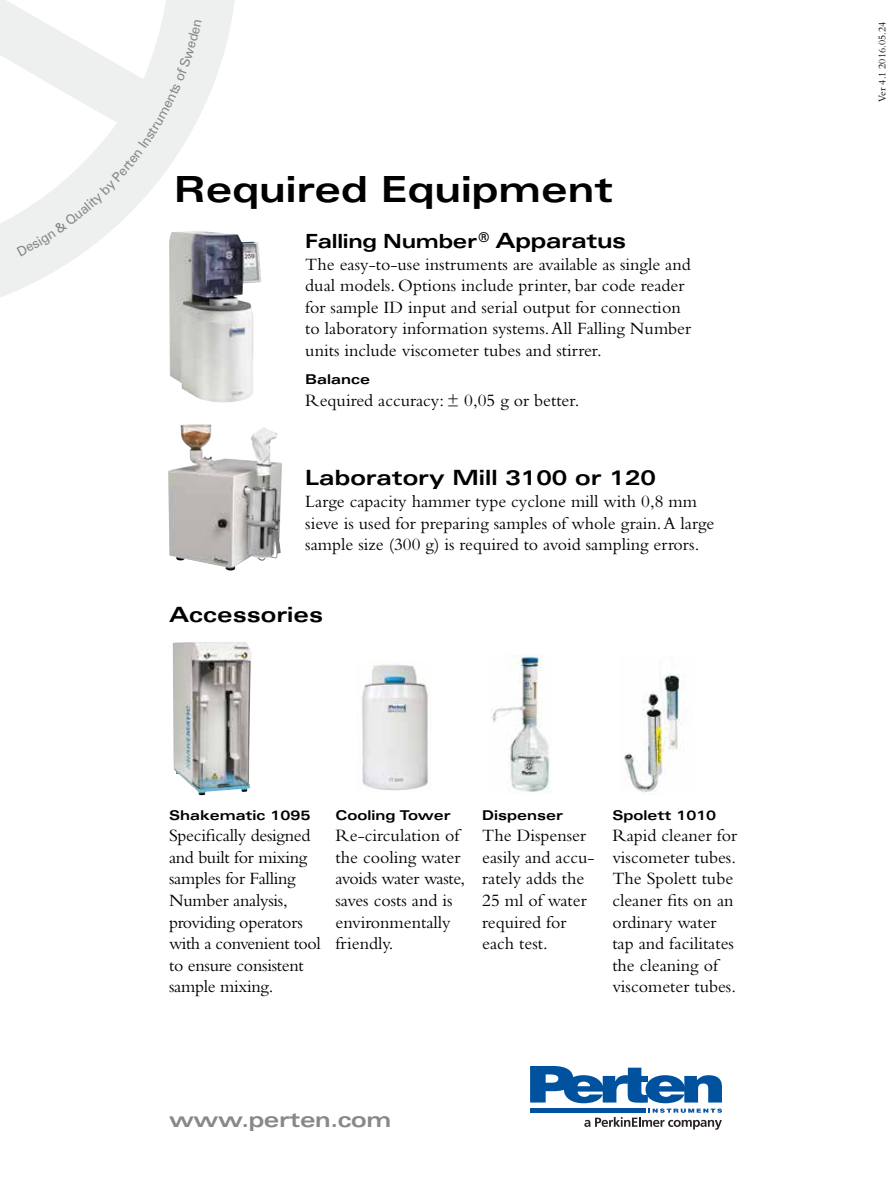
<style>
.page{position:relative;width:893px;height:1191px;background:#fff}
.page>*{position:absolute;margin:0;border:0;box-sizing:border-box;transform-origin:0 0}
.t1{font:700 expanded 36px "Univers";color:#000}
.t2{font:700 expanded 21px "Univers";color:#000}
.t3{font:700 expanded 21px "Univers";letter-spacing:-.02em;color:#87888a}
.t4{font:700 expanded 19.5px "Univers";letter-spacing:-.015em;color:#000}
.t5{font:18px/21.6px "Bembo";color:#000}
.t6{font:700 expanded 13.5px "Univers";color:#000}
.t7{font:10.5px "Bembo";color:#000}
.s1{font-size:21px}
</style>
<div class="page">
<svg style="left:0;top:0;width:235px;height:297px"></svg>
<img style="left:491px;top:654px;width:59px;height:139px">
<img style="left:624px;top:673px;width:61px;height:121px">
<img style="left:172px;top:642px;width:80px;height:153px">
<img style="left:168px;top:424px;width:114px;height:146px">
<svg style="left:530px;top:1066px;width:192px;height:63px"></svg>
<img style="left:169px;top:231px;width:92px;height:171px">
<img style="left:362px;top:661px;width:67px;height:129px">
<svg style="left:17px;top:19px;width:185px;height:237px"></svg>
<h1 class="t1" style="left:174px;top:168px;width:441px">Required Equipment</h1>
<p class="t4" style="left:305px;top:230px;width:322px">Falling Number<sup>®</sup> <span class="s1">Apparatus</span></p>
<p class="t5" style="left:305px;top:253px;width:387px">The easy-to-use instruments are available as single and dual models. Options include printer, bar code reader for sample ID input and serial output for connection to laboratory information systems. All Falling Number units include viscometer tubes and stirrer.</p>
<p class="t6" style="left:305px;top:372px;width:67px">Balance</p>
<p class="t5" style="left:305px;top:389px;width:276px">Required accuracy: ± 0,05 g or better.</p>
<p class="t2" style="left:305px;top:466px;width:352px">Laboratory Mill 3100 or 120</p>
<p class="t5" style="left:305px;top:490px;width:411px">Large capacity hammer type cyclone mill with 0,8 mm sieve is used for preparing samples of whole grain. A large sample size (300 g) is required to avoid sampling errors.</p>
<p class="t2" style="left:169px;top:603px;width:156px">Accessories</p>
<p class="t6" style="left:169px;top:807px;width:143px">Shakematic 1095</p>
<p class="t5" style="left:169px;top:824px;width:153px">Specifically designed and built for mixing samples for Falling<br>Number analysis, providing operators with a convenient tool to ensure consistent sample mixing.</p>
<p class="t6" style="left:335px;top:807px;width:117px">Cooling Tower</p>
<p class="t5" style="left:335px;top:824px;width:131px">Re-circulation of the cooling water avoids water waste, saves costs and is environmentally friendly.</p>
<p class="t6" style="left:482px;top:807px;width:83px">Dispenser</p>
<p class="t5" style="left:482px;top:824px;width:114px">The Dispenser easily and accu&shy;rately adds the<br>25 ml of water required for each test.</p>
<p class="t6" style="left:612px;top:807px;width:105px">Spolett 1010</p>
<p class="t5" style="left:612px;top:824px;width:126px">Rapid cleaner for viscometer tubes.<br>The Spolett tube cleaner fits on an ordinary water tap and facilitates the cleaning of viscometer tubes.</p>
<p class="t3" style="left:169px;top:1107px;width:224px">www.perten.com</p>
<p class="t7" style="left:876px;top:102px;width:81px;rotate:-90deg">Ver 4.1 2016.05.24</p>
</div>
